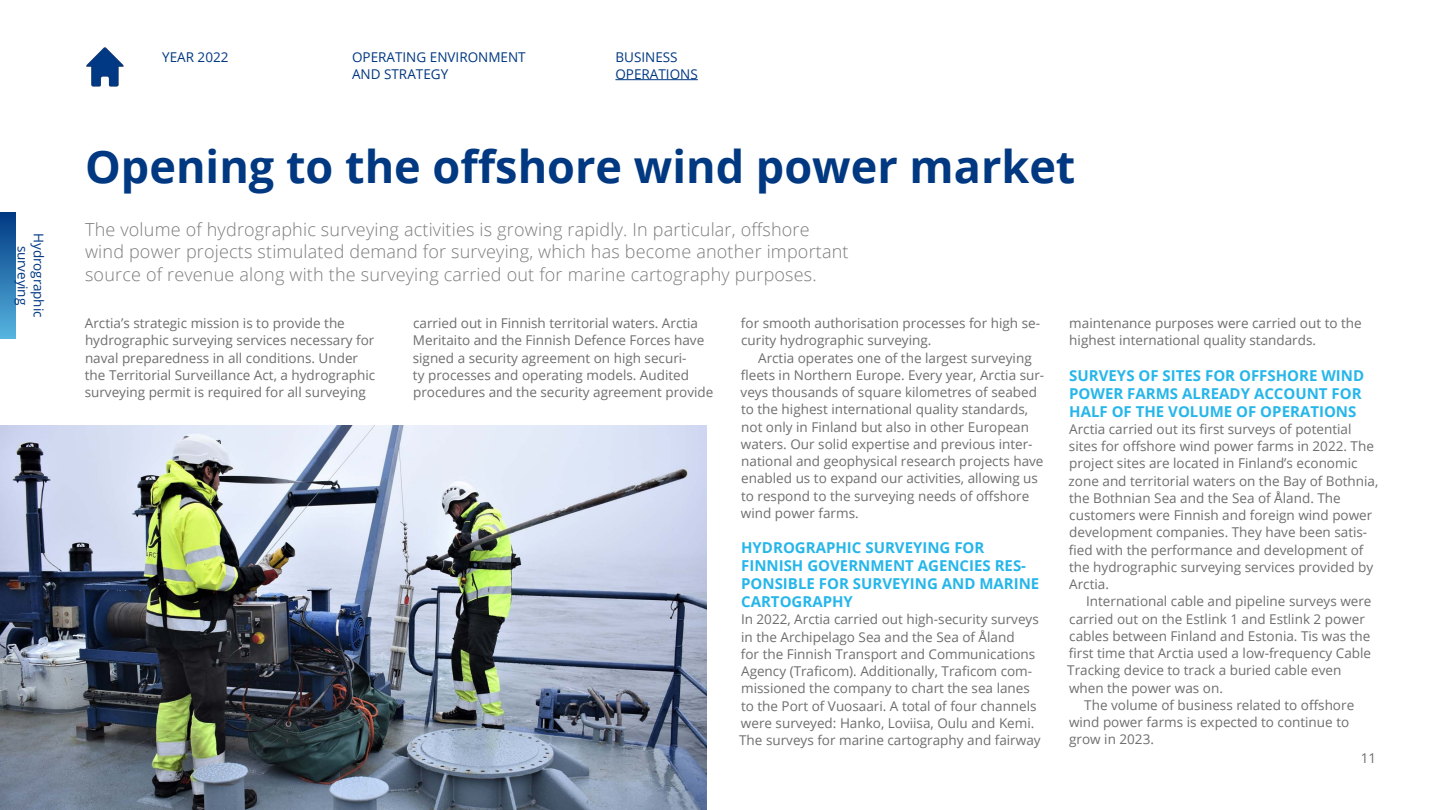
<style>
.page{position:relative;width:1440px;height:810px;background:#fff}
.page>*{position:absolute;margin:0;border:0;box-sizing:border-box;transform-origin:0 0}
.Otsikko_3{font:700 45px "Open Sans";color:#003881}
.ingressi{font:300 18px/22.5px "Open Sans";letter-spacing:.01em;color:#7c7c7c}
.Leipäteksti{font:700 15px/18px "Open Sans";color:#26b6ea}
.Leipäteksti-2{font:13.5px/17.2px "Open Sans";color:#6e6e6e}
.t1{font:13.5px/16.2px "Open Sans";color:#003882}
.Navit{font:13.5px "Open Sans";color:#003881}
</style>
<div class="page">
<div style="left:0;top:212px;width:16px;height:127px;background:linear-gradient(to bottom,#003983,#57b5e0)"></div>
<img style="left:0;top:425px;width:706px;height:385px">
<hr style="left:615px;top:79px;width:82px;height:1px;background:#003882">
<img style="left:86px;top:47px;width:38px;height:40px">
<p class="t1" style="left:47px;top:233px;width:86px;text-align:center;rotate:90deg">Hydrographic surveying</p>
<p class="Navit" style="left:162px;top:48px;width:68px">YEAR 2022</p>
<p class="t1" style="left:615px;top:49px;width:84px">BUSINESS<br>OPERATIONS</p>
<p class="t1" style="left:352px;top:49px;width:175px">OPERATING ENVIRONMENT<br>AND STRATEGY</p>
<p class="Otsikko_3" style="left:85px;top:135px;width:991px">Opening to the offshore wind power market</p>
<p class="ingressi" style="left:85px;top:218px;width:765px">The volume of hydrographic surveying activities is growing rapidly. In particular, offshore wind power projects stimulated demand for surveying, which has become another important source of revenue along with the surveying carried out for marine cartography purposes.</p>
<p class="Leipäteksti-2" style="left:413px;top:314px;width:302px">carried out in Finnish territorial waters. Arctia Meritaito and the Finnish Defence Forces have signed a security agreement on high securi-<br>ty processes and operating models. Audited procedures and the security agreement provide</p>
<p class="Leipäteksti-2" style="left:741px;top:314px;width:300px">for smooth authorisation processes for high se&shy;curity hydrographic surveying.</p>
<p class="Leipäteksti-2" style="left:85px;top:314px;width:292px">Arctia’s strategic mission is to provide the hydrographic surveying services necessary for naval preparedness in all conditions. Under the Territorial Surveillance Act, a hydrographic surveying permit is required for all surveying</p>
<p class="Leipäteksti-2" style="left:1069px;top:314px;width:294px">maintenance purposes were carried out to the highest international quality standards.</p>
<p class="Leipäteksti" style="left:1069px;top:366px;width:296px">SURVEYS OF SITES FOR OFFSHORE WIND<br>POWER FARMS ALREADY ACCOUNT FOR<br>HALF OF THE VOLUME OF OPERATIONS</p>
<p class="Leipäteksti-2" style="left:1068px;top:420px;width:311px">Arctia carried out its first surveys of potential sites for offshore wind power farms in 2022. The project sites are located in Finland’s economic zone and territorial waters on the Bay of Bothnia, the Bothnian Sea and the Sea of Åland. The customers were Finnish and foreign wind power development companies. They have been satis&shy;fied with the performance and development of the hydrographic surveying services provided by Arctia.</p>
<p class="Leipäteksti-2" style="left:1067px;top:593px;width:306px;text-indent:19px">International cable and pipeline surveys were carried out on the Estlink 1 and Estlink 2 power cables between Finland and Estonia. Tis was the first time that Arctia used a low-frequency Cable Tracking device to track a buried cable even when the power was on.</p>
<p class="Leipäteksti-2" style="left:1069px;top:696px;width:287px;text-indent:15px">The volume of business related to offshore wind power farms is expected to continue to grow in 2023.</p>
<p class="Leipäteksti-2" style="left:740px;top:349px;width:305px;text-indent:17px">Arctia operates one of the largest surveying fleets in Northern Europe. Every year, Arctia sur&shy;veys thousands of square kilometres of seabed to the highest international quality standards, not only in Finland but also in other European waters. Our solid expertise and previous inter&shy;national and geophysical research projects have enabled us to expand our activities, allowing us to respond to the surveying needs of offshore wind power farms.</p>
<p class="Leipäteksti" style="left:741px;top:538px;width:300px">HYDROGRAPHIC SURVEYING FOR<br>FINNISH GOVERNMENT AGENCIES RES-<br>PONSIBLE FOR SURVEYING AND MARINE<br>CARTOGRAPHY</p>
<p class="Leipäteksti-2" style="left:739px;top:611px;width:303px">In 2022, Arctia carried out high-security surveys in the Archipelago Sea and the Sea of Åland<br>for the Finnish Transport and Communications Agency (Traficom). Additionally, Traficom com&shy;missioned the company to chart the sea lanes to the Port of Vuosaari. A total of four channels were surveyed: Hanko, Loviisa, Oulu and Kemi.<br>The surveys for marine cartography and fairway</p>
<p class="Leipäteksti-2" style="left:1360px;top:749px;width:17px">11</p>
</div>
